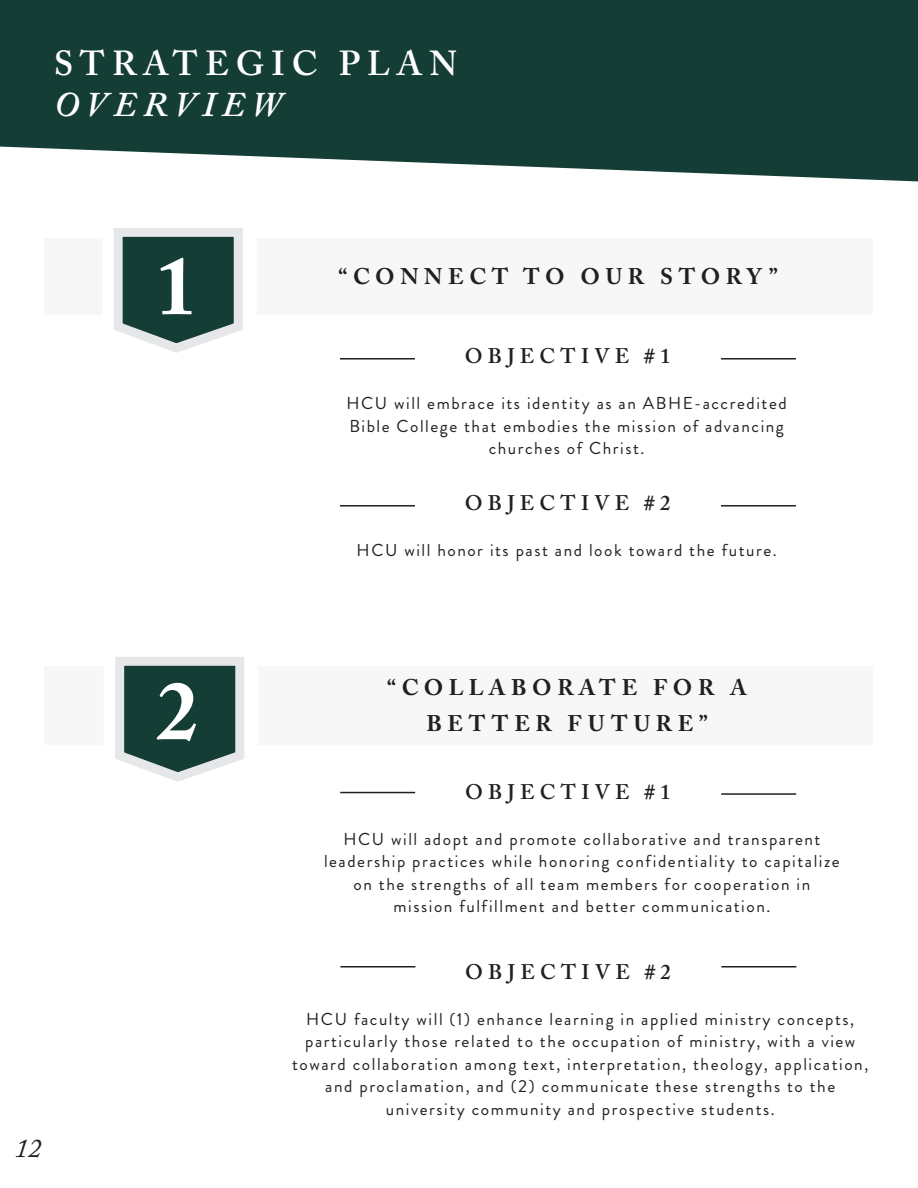
<style>
.page{position:relative;width:918px;height:1188px;background:#fff}
.page>*{position:absolute;margin:0;border:0;box-sizing:border-box;transform-origin:0 0}
.t1{font:700 82.5px "Adobe Caslon Pro";color:#fff}
.t2{font:600 34.5px "Adobe Caslon Pro";letter-spacing:.2em;color:#fff}
.t3{font:italic 600 34.5px "Adobe Caslon Pro";letter-spacing:.19em;color:#fff}
.t4{font:italic 27px "Adobe Caslon Pro";color:#231f20}
.t5{font:700 22.5px "Adobe Caslon Pro";letter-spacing:.25em;color:#231f20}
.t6{font:600 21px "Adobe Caslon Pro";letter-spacing:.25em;color:#231f20}
.t7{font:17.25px/22.5px "Brandon Grotesque";letter-spacing:.09em;color:#231f20;text-align:center}
</style>
<div class="page">
<div style="left:45px;top:238px;width:828px;height:77px;background:#f7f7f8"></div>
<svg style="left:114px;top:228px;width:129px;height:125px;background:#5c7873"></svg>
<hr style="left:340px;top:358px;width:75px;height:2px;background:#231f20">
<hr style="left:721px;top:358px;width:75px;height:2px;background:#231f20">
<hr style="left:340px;top:505px;width:75px;height:2px;background:#231f20">
<hr style="left:721px;top:505px;width:75px;height:2px;background:#231f20">
<div style="left:45px;top:666px;width:828px;height:79px;background:#f7f7f8"></div>
<hr style="left:340px;top:792px;width:75px;height:1px;background:#231f20">
<hr style="left:721px;top:793px;width:75px;height:2px;background:#231f20">
<hr style="left:340px;top:966px;width:75px;height:2px;background:#231f20">
<hr style="left:721px;top:966px;width:75px;height:2px;background:#231f20">
<svg style="left:0;top:0;width:918px;height:181px;background:#2a4f47"></svg>
<svg style="left:115px;top:657px;width:129px;height:125px;background:#5c7873"></svg>
<p class="t2" style="left:54px;top:43px;width:405px">STRATEGIC PLAN</p>
<p class="t3" style="left:54px;top:84px;width:229px">OVERVIEW</p>
<p class="t4" style="left:15px;top:1132px;width:28px">12</p>
<p class="t1" style="left:155px;top:237px;width:43px">1</p>
<p class="t5" style="left:339px;top:263px;width:441px">“CONNECT TO OUR STORY”</p>
<p class="t6" style="left:465px;top:344px;width:207px">OBJECTIVE #1</p>
<p class="t7" style="left:346px;top:392px;width:442px">HCU will embrace its identity as an ABHE-accredited<br>Bible College that embodies the mission of advancing churches of Christ.</p>
<p class="t6" style="left:465px;top:491px;width:207px">OBJECTIVE #2</p>
<p class="t1" style="left:157px;top:662px;width:43px">2</p>
<p class="t7" style="left:357px;top:539px;width:422px">HCU will honor its past and look toward the future.</p>
<p class="t5" style="left:387px;top:674px;width:361px">“COLLABORATE FOR A</p>
<p class="t5" style="left:426px;top:710px;width:283px">BETTER FUTURE”</p>
<p class="t6" style="left:465px;top:779px;width:207px">OBJECTIVE #1</p>
<p class="t7" style="left:324px;top:828px;width:517px">HCU will adopt and promote collaborative and transparent leadership practices while honoring confidentiality to capitalize on the strengths of all team members for cooperation in mission fulfillment and better communication.</p>
<p class="t6" style="left:465px;top:959px;width:207px">OBJECTIVE #2</p>
<p class="t7" style="left:292px;top:1008px;width:578px">HCU faculty will (1) enhance learning in applied ministry concepts, particularly those related to the occupation of ministry, with a view toward collaboration among text, interpretation, theology, application, and proclamation, and (2) communicate these strengths to the university community and prospective students.</p>
</div>
